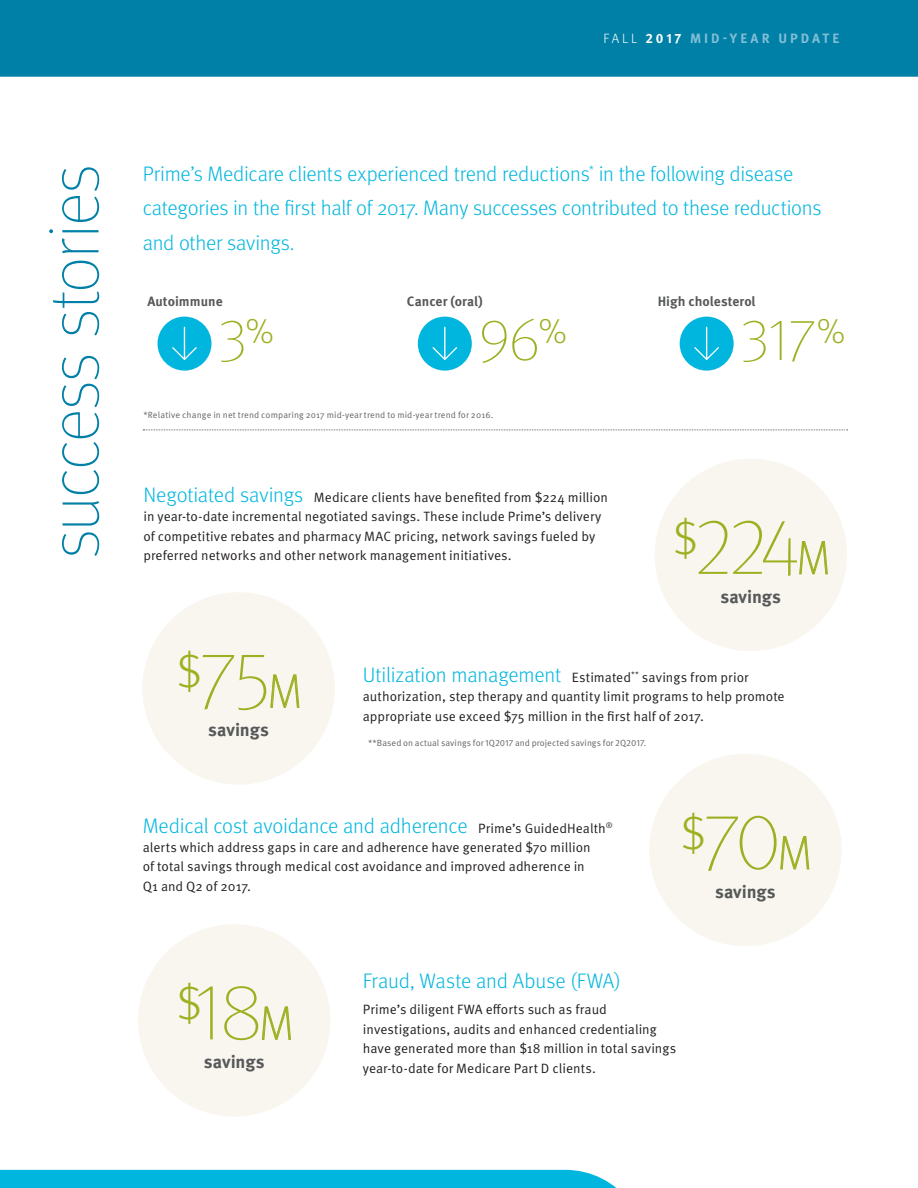
<style>
.page{position:relative;width:918px;height:1188px;background:#fff}
.page>*{position:absolute;margin:0;border:0;box-sizing:border-box;transform-origin:0 0}
.DTR_17_Body_Copy{font:100 81px "Meta OT";letter-spacing:-.075em;color:#9eaf21}
.Main_Header{font:100 72px "Meta OT";letter-spacing:-.025em;color:#0080a7}
.DTR_17_Body_Copy-2{font:100 60px "Meta OT";color:#9eaf21}
.DTR_Lead_In_Copy{font:300 21px/34.5px "Meta OT";letter-spacing:-.015em;color:#00b6de}
.DTR_17_Body_Copy-3{font:300 21px "Meta OT";letter-spacing:-.01em;color:#00b6de}
.DTR_17_Header{font:300 21px "Meta OT";letter-spacing:-.01em;color:#00b6de}
.DTR_17_Subhead_TOOLS{font:700 18px "Meta OT";letter-spacing:-.005em;color:#57585a}
.DTR_17_Header-2{font:13.5px/19.5px "Meta OT Norm";color:#231f20}
.DTR_17_Body_Copy-4{font:13.5px/19.5px "Meta OT Norm";color:#231f20}
.DTR_17_Header-3{font:700 13.5px "Meta OT";letter-spacing:.005em;color:#57585a}
.DTR_17_Header-4{font:700 13.5px "Meta OT";letter-spacing:.22em;color:#81bed6}
.DTR_17_Body_Copy-5{font:700 13.5px "Meta OT";color:#57585a}
.DTR_17_Table_Body{font:9px "Meta OT Norm";letter-spacing:.015em;color:#636366}
.s1{font-weight:300;color:#fff}
.s2{color:#fff}
.s3{font-family:"Meta OT";font-weight:300;font-size:21px;color:#00b6de}
.s4{font-size:47.25px}
.s5{font-family:"Meta OT Norm";font-weight:400;font-size:13.5px;color:#231f20}
</style>
<div class="page">
<div style="left:0;top:0;width:918px;height:97px;background:#0080a7"></div>
<div style="left:0;top:77px;width:918px;height:20px;background:#fff"></div>
<div style="left:418px;top:317px;width:54px;height:54px;background:#00b6de;border-radius:50%"></div>
<svg style="left:433px;top:327px;width:24px;height:33px"></svg>
<div style="left:158px;top:317px;width:54px;height:54px;background:#00b6de;border-radius:50%"></div>
<svg style="left:172px;top:327px;width:25px;height:33px"></svg>
<div style="left:680px;top:317px;width:54px;height:54px;background:#00b6de;border-radius:50%"></div>
<svg style="left:694px;top:327px;width:25px;height:33px"></svg>
<svg style="left:143px;top:430px;width:705px;height:1px"></svg>
<div style="left:655px;top:459px;width:192px;height:192px;background:#f8f6ee;border-radius:50%"></div>
<svg style="left:799px;top:541px;width:29px;height:33px"></svg>
<div style="left:142px;top:592px;width:193px;height:193px;background:#f8f6ee;border-radius:50%"></div>
<svg style="left:271px;top:674px;width:28px;height:34px"></svg>
<div style="left:649px;top:754px;width:193px;height:192px;background:#f8f6ee;border-radius:50%"></div>
<svg style="left:780px;top:836px;width:29px;height:33px"></svg>
<div style="left:138px;top:924px;width:192px;height:193px;background:#f8f6ee;border-radius:50%"></div>
<svg style="left:262px;top:1006px;width:29px;height:34px"></svg>
<div style="left:0;top:1170px;width:616px;height:18px;background:#00b6de"></div>
<p class="DTR_17_Header-4" style="left:603px;top:31px;width:237px"><span class="s1">FALL</span> <span class="s2">2017</span> MID-YEAR UPDATE</p>
<p class="Main_Header" style="left:33px;top:558px;width:395px;rotate:-90deg">success stories</p>
<p class="DTR_Lead_In_Copy" style="left:143px;top:156px;width:680px">Prime’s Medicare clients experienced trend reductions<sup>*</sup> in the following disease categories in the first half of 2017. Many successes contributed to these reductions and other savings.</p>
<p class="DTR_17_Header-3" style="left:407px;top:293px;width:77px">Cancer (oral)</p>
<p class="DTR_17_Header-3" style="left:147px;top:294px;width:77px">Autoimmune</p>
<p class="DTR_17_Body_Copy-5" style="left:658px;top:294px;width:99px">High cholesterol</p>
<p class="DTR_17_Body_Copy-2" style="left:218px;top:306px;width:57px">3<sup>%</sup></p>
<p class="DTR_17_Body_Copy-2" style="left:479px;top:306px;width:90px">96<sup>%</sup></p>
<p class="DTR_17_Body_Copy-2" style="left:740px;top:306px;width:106px">317<sup>%</sup></p>
<p class="DTR_17_Table_Body" style="left:143px;top:409px;width:351px">*Relative change in net trend comparing 2017 mid-year trend to mid-year trend for 2016.</p>
<p class="DTR_17_Header-2" style="left:143px;top:488px;width:466px"><span class="s3">Negotiated savings</span> Medicare clients have benefited from $224 million in year-to-date incremental negotiated savings. These include Prime’s delivery of competitive rebates and pharmacy MAC pricing, network savings fueled by preferred networks and other network management initiatives.</p>
<p class="DTR_17_Body_Copy" style="left:673px;top:501px;width:158px"><sup>$</sup>224<span class="s4">M</span></p>
<p class="DTR_17_Subhead_TOOLS" style="left:720px;top:586px;width:62px">savings</p>
<p class="DTR_17_Body_Copy" style="left:177px;top:634px;width:126px"><sup>$</sup>75<span class="s4">M</span></p>
<p class="DTR_17_Subhead_TOOLS" style="left:208px;top:719px;width:62px">savings</p>
<p class="DTR_17_Body_Copy-4" style="left:363px;top:668px;width:423px"><span class="s3">Utilization management</span> Estimated<sup>**</sup> savings from prior authorization, step therapy and quantity limit programs to help promote appropriate use exceed $75 million in the first half of 2017.</p>
<p class="DTR_17_Table_Body" style="left:368px;top:738px;width:280px">**Based on actual savings for 1Q2017 and projected savings for 2Q2017.</p>
<p class="DTR_17_Body_Copy-3" style="left:143px;top:813px;width:471px">Medical cost avoidance and adherence <span class="s5">Prime’s GuidedHealth</span><sup>®</sup></p>
<p class="DTR_17_Body_Copy-4" style="left:143px;top:838px;width:449px">alerts which address gaps in care and adherence have generated $70 million of total savings through medical cost avoidance and improved adherence in<br>Q1 and Q2 of 2017.</p>
<p class="DTR_17_Body_Copy" style="left:681px;top:796px;width:132px"><sup>$</sup>70<span class="s4">M</span></p>
<p class="DTR_17_Subhead_TOOLS" style="left:715px;top:881px;width:62px">savings</p>
<p class="DTR_17_Body_Copy" style="left:177px;top:966px;width:118px"><sup>$</sup>18<span class="s4">M</span></p>
<p class="DTR_17_Subhead_TOOLS" style="left:204px;top:1051px;width:62px">savings</p>
<p class="DTR_17_Header" style="left:363px;top:968px;width:260px">Fraud, Waste and Abuse (FWA)</p>
<p class="DTR_17_Header-2" style="left:363px;top:1000px;width:315px">Prime’s diligent FWA efforts such as fraud investigations, audits and enhanced credentialing have generated more than $18 million in total savings year-to-date for Medicare Part D clients.</p>
</div>
